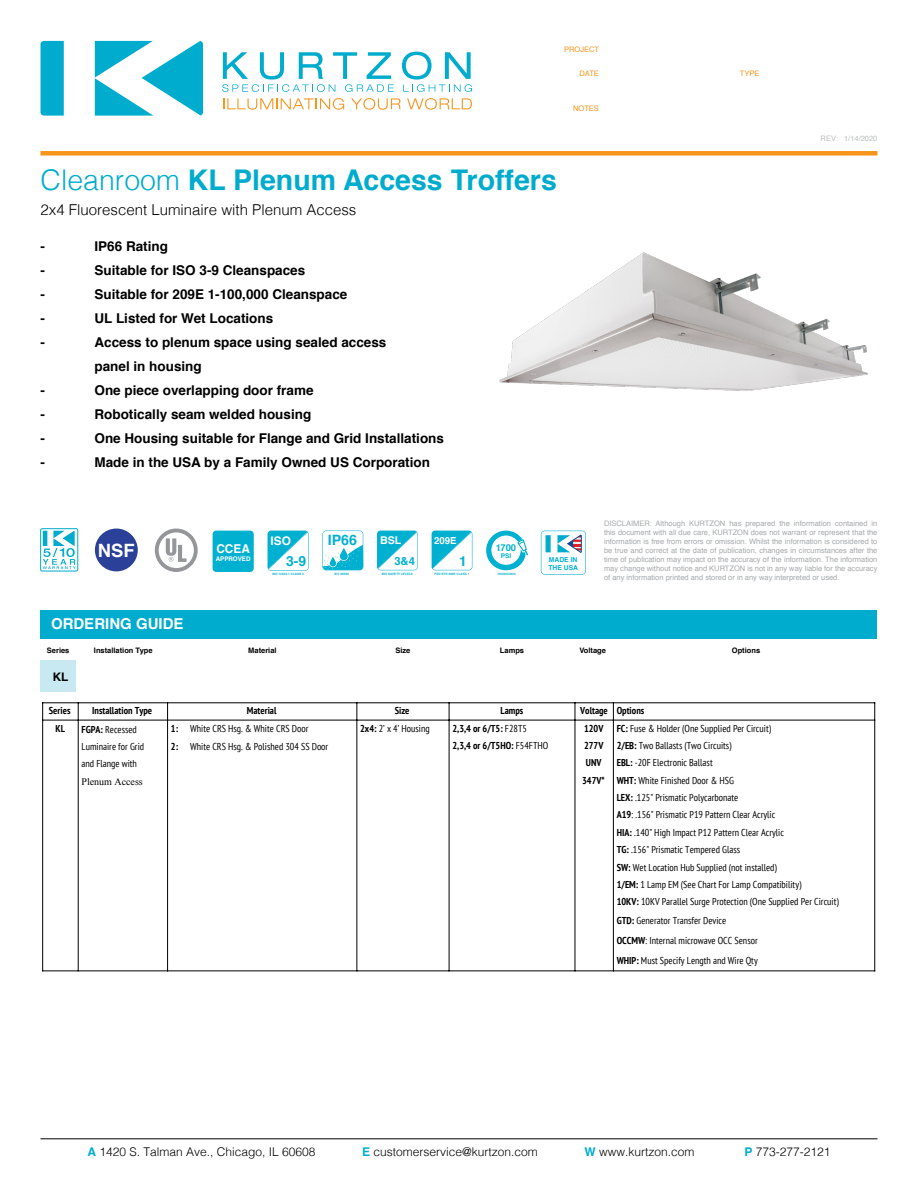
<style>
.page{position:relative;width:918px;height:1188px;background:#fff}
.page>*{position:absolute;margin:0;border:0;box-sizing:border-box;transform-origin:0 0}
.t1{font:700 28.5px "Helvetica";color:#00accd}
.t2{font:700 18.3px "Helvetica";color:#fff}
.t3{font:300 15px "Helvetica";color:#000}
.t4{font:700 15px "Helvetica";color:#fff}
.t5{font:700 14.25px "Helvetica";color:#00b0d1}
.t6{font:700 13.95px "Helvetica";color:#00b0d1}
.t7{font:700 13.8px "Helvetica";color:#00b0d1}
.t8{font:700 13.5px/24px "Helvetica";color:#000}
.t9{font:700 12.15px "Helvetica";color:#fff}
.t10{font:300 12px "Helvetica";color:#000}
.t11{font:700 11.85px "Helvetica";color:#fff}
.t12{font:700 11.7px "Helvetica";color:#000}
.t13{font:700 11.25px "Helvetica";color:#00b0d1}
.t14{font:700 10.65px "Helvetica";color:#fff}
.t15{font:condensed 10.05px/17.2px "PT Sans";color:#000}
.t16{font:700 condensed 10.05px "PT Sans";color:#000}
.t17{font:10.05px "Times New Roman";color:#000}
.t18{font:700 9.75px "Helvetica";color:#fff}
.t19{font:700 9.45px "Helvetica";color:#00b0d1}
.t20{font:7.5px/9px "Helvetica";color:#a7a9ac;text-align:justify}
.t21{font:700 7.5px "Helvetica";color:#000}
.t22{font:7.5px "Helvetica";color:#f7941c}
.t23{font:7.5px "Helvetica";color:#bcbec0}
.t24{font:700 6.75px/8.1px "Helvetica";color:#00b0d1}
.t25{font:700 6.45px "Helvetica";color:#00b0d1}
.t26{font:700 6.3px "Helvetica";color:#fff}
.t27{font:700 3.15px "Helvetica";color:#00b0d1}
.t28{font:700 3px "Helvetica";color:#00b0d1}
.s1{font-weight:300}
.s2{font-weight:700}
.s3{font-weight:400}
.s4{font-weight:700;color:#00accd}
</style>
<div class="page">
<hr style="left:40px;top:1139px;width:838px;height:1px;background:#000">
<svg style="left:41px;top:41px;width:162px;height:75px"></svg>
<div style="left:40px;top:151px;width:838px;height:5px;background:#f7941c"></div>
<svg style="left:223px;top:98px;width:121px;height:12px"></svg>
<svg style="left:351px;top:98px;width:50px;height:12px"></svg>
<svg style="left:407px;top:98px;width:65px;height:12px"></svg>
<svg style="left:222px;top:52px;width:172px;height:40px"></svg>
<svg style="left:402px;top:52px;width:70px;height:40px"></svg>
<div style="left:40px;top:610px;width:838px;height:29px;background:#00accd"></div>
<div style="left:40px;top:660px;width:36px;height:32px;background:#c8e9f1"></div>
<svg style="left:486px;top:531px;width:42px;height:39px"></svg>
<svg style="left:432px;top:531px;width:40px;height:39px"></svg>
<svg style="left:377px;top:531px;width:41px;height:39px"></svg>
<svg style="left:322px;top:531px;width:41px;height:40px"></svg>
<svg style="left:268px;top:531px;width:41px;height:40px"></svg>
<div style="left:213px;top:531px;width:41px;height:41px;background:#00b0d1"></div>
<hr style="left:42px;top:702px;width:1px;height:269px;background:#000">
<hr style="left:78px;top:702px;width:1px;height:269px;background:#000">
<hr style="left:167px;top:702px;width:1px;height:269px;background:#000">
<hr style="left:356px;top:702px;width:1px;height:269px;background:#000">
<hr style="left:449px;top:702px;width:1px;height:269px;background:#000">
<hr style="left:574px;top:702px;width:1px;height:269px;background:#000">
<hr style="left:613px;top:702px;width:1px;height:269px;background:#000">
<hr style="left:42px;top:702px;width:833px;height:1px;background:#000">
<hr style="left:42px;top:720px;width:833px;height:1px;background:#000">
<hr style="left:42px;top:970px;width:833px;height:1px;background:#000">
<hr style="left:874px;top:702px;width:1px;height:269px;background:#000">
<div style="left:95px;top:529px;width:43px;height:42px;background:#2b4099;border-radius:50%"></div>
<div style="left:41px;top:529px;width:37px;height:42px;border:1px solid #00abcc;border-radius:2px"></div>
<svg style="left:43px;top:531px;width:33px;height:38px"></svg>
<svg style="left:155px;top:529px;width:43px;height:43px"></svg>
<img style="left:499px;top:252px;width:369px;height:139px">
<svg style="left:541px;top:531px;width:45px;height:44px"></svg>
<p class="t22" style="left:564px;top:44px;width:37px">PROJECT</p>
<p class="t22" style="left:580px;top:68px;width:21px">DATE</p>
<p class="t22" style="left:740px;top:68px;width:21px">TYPE</p>
<p class="t22" style="left:573px;top:103px;width:27px">NOTES</p>
<h1 class="t1" style="left:40px;top:157px;width:518px"><span class="s1">Cleanroom</span> KL Plenum Access Troffers</h1>
<h3 class="t3" style="left:40px;top:197px;width:317px">2x4 Fluorescent Luminaire with Plenum Access</h3>
<h3 class="t8" style="left:40px;top:235px;width:6px">-</h3>
<h3 class="t8" style="left:94px;top:235px;width:75px">IP66 Rating</h3>
<h3 class="t8" style="left:40px;top:259px;width:6px">-</h3>
<h3 class="t8" style="left:94px;top:259px;width:212px">Suitable for ISO 3-9 Cleanspaces</h3>
<h3 class="t8" style="left:40px;top:283px;width:6px">-</h3>
<h3 class="t8" style="left:94px;top:283px;width:254px">Suitable for 209E 1-100,000 Cleanspace</h3>
<h3 class="t8" style="left:40px;top:307px;width:6px">-</h3>
<h3 class="t8" style="left:94px;top:307px;width:180px">UL Listed for Wet Locations</h3>
<h3 class="t8" style="left:40px;top:331px;width:6px">-</h3>
<h3 class="t8" style="left:94px;top:331px;width:293px">Access to plenum space using sealed access panel in housing</h3>
<h3 class="t8" style="left:40px;top:379px;width:6px">-</h3>
<h3 class="t8" style="left:94px;top:379px;width:221px">One piece overlapping door frame</h3>
<h3 class="t8" style="left:40px;top:403px;width:6px">-</h3>
<h3 class="t8" style="left:94px;top:403px;width:218px">Robotically seam welded housing</h3>
<h3 class="t8" style="left:40px;top:427px;width:6px">-</h3>
<h3 class="t8" style="left:94px;top:427px;width:351px">One Housing suitable for Flange and Grid Installations</h3>
<h3 class="t8" style="left:40px;top:451px;width:6px">-</h3>
<h3 class="t8" style="left:94px;top:451px;width:337px">Made in the USA by a Family Owned US Corporation</h3>
<p class="t23" style="left:821px;top:133px;width:58px">REV: 1/14/2020</p>
<h2 class="t2" style="left:98px;top:536px;width:38px">NSF</h2>
<p class="t9" style="left:216px;top:539px;width:35px">CCEA</p>
<p class="t26" style="left:216px;top:553px;width:36px">APPROVED</p>
<p class="t11" style="left:271px;top:532px;width:22px">ISO</p>
<p class="t27" style="left:272px;top:572px;width:33px">ISO 14644-1 CLASS 3</p>
<h3 class="t6" style="left:286px;top:550px;width:22px">3-9</h3>
<h3 class="t5" style="left:328px;top:529px;width:31px">IP66</h3>
<p class="t28" style="left:334px;top:572px;width:16px">IEC 60529</p>
<p class="t14" style="left:380px;top:532px;width:23px">BSL</p>
<p class="t28" style="left:382px;top:571px;width:33px">BIO SAFETY LEVELS</p>
<p class="t13" style="left:394px;top:552px;width:22px">3&amp;4</p>
<p class="t18" style="left:434px;top:532px;width:24px">209E</p>
<p class="t28" style="left:435px;top:571px;width:36px">FED STD 209E CLASS 1</p>
<h3 class="t7" style="left:459px;top:550px;width:9px">1</h3>
<p class="t19" style="left:496px;top:540px;width:22px">1700</p>
<p class="t25" style="left:501px;top:551px;width:12px">PSI</p>
<p class="t28" style="left:498px;top:571px;width:19px">HOSEDOWN</p>
<p class="t24" style="left:548px;top:556px;width:31px">MADE IN<br>THE USA</p>
<p class="t20" style="left:604px;top:520px;width:275px">DISCLAIMER: Although KURTZON has prepared the information contained in this document with all due care, KURTZON does not warrant or represent that the information is free from errors or omission. Whilst the information is considered to be true and correct at the date of publication, changes in circumstances after the time of publication may impact on the accuracy of the information. The information may change without notice and KURTZON is not in any way liable for the accuracy of any information printed and stored or in any way interpreted or used.</p>
<h3 class="t4" style="left:51px;top:612px;width:134px">ORDERING GUIDE</h3>
<p class="t21" style="left:47px;top:644px;width:24px">Series</p>
<p class="t21" style="left:94px;top:644px;width:60px">Installation Type</p>
<p class="t21" style="left:248px;top:644px;width:30px">Material</p>
<p class="t21" style="left:395px;top:644px;width:17px">Size</p>
<p class="t12" style="left:53px;top:667px;width:17px">KL</p>
<p class="t21" style="left:500px;top:644px;width:26px">Lamps</p>
<p class="t21" style="left:579px;top:644px;width:28px">Voltage</p>
<p class="t21" style="left:732px;top:644px;width:30px">Options</p>
<p class="t16" style="left:49px;top:704px;width:23px">Series</p>
<p class="t16" style="left:92px;top:704px;width:61px">Installation Type</p>
<p class="t16" style="left:247px;top:704px;width:31px">Material</p>
<p class="t16" style="left:395px;top:704px;width:16px">Size</p>
<p class="t16" style="left:501px;top:704px;width:24px">Lamps</p>
<p class="t16" style="left:580px;top:704px;width:66px">Voltage Options</p>
<p class="t16" style="left:56px;top:722px;width:11px">KL</p>
<p class="t15" style="left:82px;top:720px;width:57px"><span class="s2">FGPA:</span> Recessed</p>
<p class="t15" style="left:171px;top:720px;width:139px"><span class="s2">1:</span> White CRS Hsg. &amp; White CRS Door</p>
<p class="t15" style="left:360px;top:719px;width:71px"><span class="s2">2x4:</span> 2’ x 4’ Housing</p>
<p class="t16" style="left:452px;top:722px;width:76px">2,3,4 or 6/T5: <span class="s3">F28T5</span></p>
<p class="t16" style="left:584px;top:722px;width:21px">120V</p>
<p class="t15" style="left:617px;top:719px;width:156px"><span class="s2">FC:</span> Fuse &amp; Holder (One Supplied Per Circuit)</p>
<p class="t15" style="left:82px;top:737px;width:64px">Luminaire for Grid</p>
<p class="t15" style="left:171px;top:737px;width:159px"><span class="s2">2:</span> White CRS Hsg. &amp; Polished 304 SS Door</p>
<p class="t16" style="left:452px;top:739px;width:97px">2,3,4 or 6/T5HO: <span class="s3">F54FTHO</span></p>
<p class="t16" style="left:584px;top:739px;width:21px">277V</p>
<p class="t15" style="left:617px;top:737px;width:116px"><span class="s2">2/EB:</span> Two Ballasts (Two Circuits)</p>
<p class="t15" style="left:82px;top:754px;width:57px">and Flange with</p>
<p class="t16" style="left:586px;top:756px;width:17px">UNV</p>
<p class="t15" style="left:617px;top:754px;width:98px"><span class="s2">EBL:</span> -20F Electronic Ballast</p>
<p class="t17" style="left:82px;top:775px;width:63px">Plenum Access</p>
<p class="t15" style="left:617px;top:771px;width:224px;text-indent:-35px"><span class="s2">347V* WHT:</span> White Finished Door &amp; HSG<br><span class="s2">LEX:</span> .125" Prismatic Polycarbonate<br><span class="s2">A19</span>: .156" Prismatic P19 Pattern Clear Acrylic<br><span class="s2">HIA:</span> .140" High Impact P12 Pattern Clear Acrylic<br><span class="s2">TG:</span> .156" Prismatic Tempered Glass<br><span class="s2">SW:</span> Wet Location Hub Supplied (not installed)<br><span class="s2">1/EM:</span> 1 Lamp EM (See Chart For Lamp Compatibility)<br><span class="s2">10KV:</span> 10KV Parallel Surge Protection (One Supplied Per Circuit)</p>
<p class="t15" style="left:617px;top:910px;width:143px;line-height:20.1px"><span class="s2">GTD:</span> Generator Transfer Device<br><span class="s2">OCCMW</span>: Internal microwave OCC Sensor<br><span class="s2">WHIP:</span> Must Specify Length and Wire Qty</p>
<p class="t10" style="left:87px;top:1141px;width:230px"><span class="s4">A</span> 1420 S. Talman Ave., Chicago, IL 60608</p>
<p class="t10" style="left:362px;top:1141px;width:177px"><span class="s4">E</span> customerservice@kurtzon.com</p>
<p class="t10" style="left:585px;top:1141px;width:112px"><span class="s4">W</span> www.kurtzon.com</p>
<p class="t10" style="left:745px;top:1141px;width:88px"><span class="s4">P</span> 773-277-2121</p>
</div>
